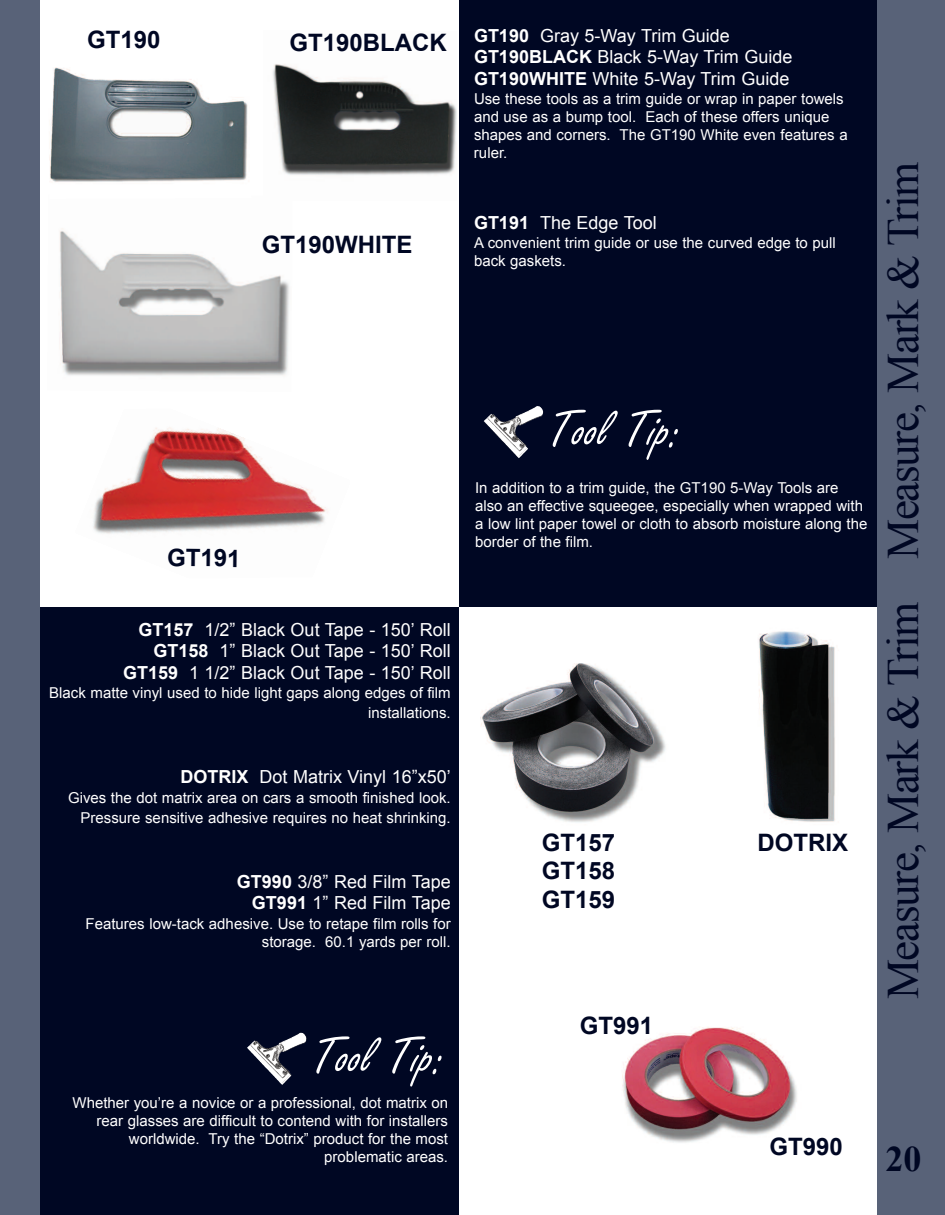
<style>
.page{position:relative;width:945px;height:1215px;background:#fff}
.page>*{position:absolute;margin:0;border:0;box-sizing:border-box;transform-origin:0 0}
.t1{font:54px "Freestyle Script";color:#fff}
.t2{font:45px "Times New Roman";letter-spacing:-.03em;color:#000723}
.t3{font:700 36px "Times New Roman";color:#000723}
.t4{font:700 24px/28.8px "Arial";color:#000723}
.t5{font:18px/21.6px "Arial";color:#fff;text-align:right}
.t6{font:15px/18px "Arial";color:#fff;text-align:right}
.s1{font-weight:700}
</style>
<div class="page">
<div style="left:459px;top:0;width:419px;height:608px;background:#000723"></div>
<div style="left:40px;top:608px;width:419px;height:607px;background:#000723"></div>
<div style="left:878px;top:0;width:67px;height:1215px;background:#586278"></div>
<div style="left:0;top:0;width:40px;height:1215px;background:#586278"></div>
<img style="left:484px;top:413px;width:39px;height:45px">
<img style="left:247px;top:1040px;width:39px;height:45px">
<img style="left:758px;top:631px;width:77px;height:191px">
<img style="left:481px;top:664px;width:185px;height:159px">
<img style="left:622px;top:1027px;width:175px;height:116px">
<img style="left:59px;top:228px;width:231px;height:148px">
<img style="left:93px;top:427px;width:235px;height:107px">
<img style="left:49px;top:67px;width:199px;height:115px">
<img style="left:273px;top:64px;width:183px;height:111px">
<h3 class="t4" style="left:87px;top:26px;width:75px">GT190</h3>
<h3 class="t4" style="left:290px;top:28px;width:159px">GT190BLACK</h3>
<h3 class="t4" style="left:262px;top:230px;width:152px">GT190WHITE</h3>
<h3 class="t4" style="left:167px;top:543px;width:75px;rotate:1deg">GT191</h3>
<p class="t5" style="left:123px;top:619px;width:329px"><span class="s1">GT157</span> 1/2” Black Out Tape - 150’ Roll<br><span class="s1">GT158</span> 1” Black Out Tape - 150’ Roll<br><span class="s1">GT159</span> 1 1/2” Black Out Tape - 150’ Roll</p>
<p class="t6" style="left:49px;top:683px;width:403px;line-height:20.2px">Black matte vinyl used to hide light gaps along edges of film installations.</p>
<p class="t5" style="left:181px;top:766px;width:272px"><span class="s1">DOTRIX</span> Dot Matrix Vinyl 16”x50’</p>
<p class="t6" style="left:68px;top:787px;width:384px;line-height:20.2px">Gives the dot matrix area on cars a smooth finished look.<br>Pressure sensitive adhesive requires no heat shrinking.</p>
<p class="t5" style="left:237px;top:871px;width:215px"><span class="s1">GT990</span> 3/8” Red Film Tape<br><span class="s1">GT991</span> 1” Red Film Tape</p>
<p class="t6" style="left:86px;top:914px;width:367px">Features low-tack adhesive. Use to retape film rolls for storage. 60.1 yards per roll.</p>
<h1 class="t1" style="left:313px;top:1027px;width:134px">Tool Tip:</h1>
<p class="t6" style="left:73px;top:1093px;width:377px">Whether you’re a novice or a professional, dot matrix on rear glasses are difficult to contend with for installers worldwide. Try the “Dotrix” product for the most problematic areas.</p>
<p class="t5" style="left:474px;top:25px;width:320px;text-align:left"><span class="s1">GT190</span> Gray 5-Way Trim Guide<br><span class="s1">GT190BLACK</span> Black 5-Way Trim Guide<br><span class="s1">GT190WHITE</span> White 5-Way Trim Guide</p>
<p class="t6" style="left:474px;top:90px;width:375px;text-align:left">Use these tools as a trim guide or wrap in paper towels and use as a bump tool. Each of these offers unique shapes and corners. The GT190 White even features a ruler.</p>
<p class="t5" style="left:474px;top:212px;width:184px"><span class="s1">GT191</span> The Edge Tool</p>
<p class="t6" style="left:474px;top:234px;width:363px;text-align:left">A convenient trim guide or use the curved edge to pull back gaskets.</p>
<h1 class="t1" style="left:549px;top:400px;width:134px">Tool Tip:</h1>
<p class="t6" style="left:475px;top:479px;width:394px;text-align:left">In addition to a trim guide, the GT190 5-Way Tools are also an effective squeegee, especially when wrapped with a low lint paper towel or cloth to absorb moisture along the border of the film.</p>
<h3 class="t4" style="left:542px;top:828px;width:75px">GT157</h3>
<h3 class="t4" style="left:758px;top:829px;width:92px">DOTRIX</h3>
<h3 class="t4" style="left:542px;top:857px;width:75px">GT158<br>GT159</h3>
<h3 class="t4" style="left:580px;top:1011px;width:75px">GT991</h3>
<h2 class="t2" style="left:878px;top:999px;width:839px;rotate:-90deg">Measure, Mark &amp; Trim Measure, Mark &amp; Trim</h2>
<h3 class="t4" style="left:769px;top:1133px;width:75px">GT990</h3>
<h3 class="t3" style="left:886px;top:1139px;width:37px">20</h3>
</div>
